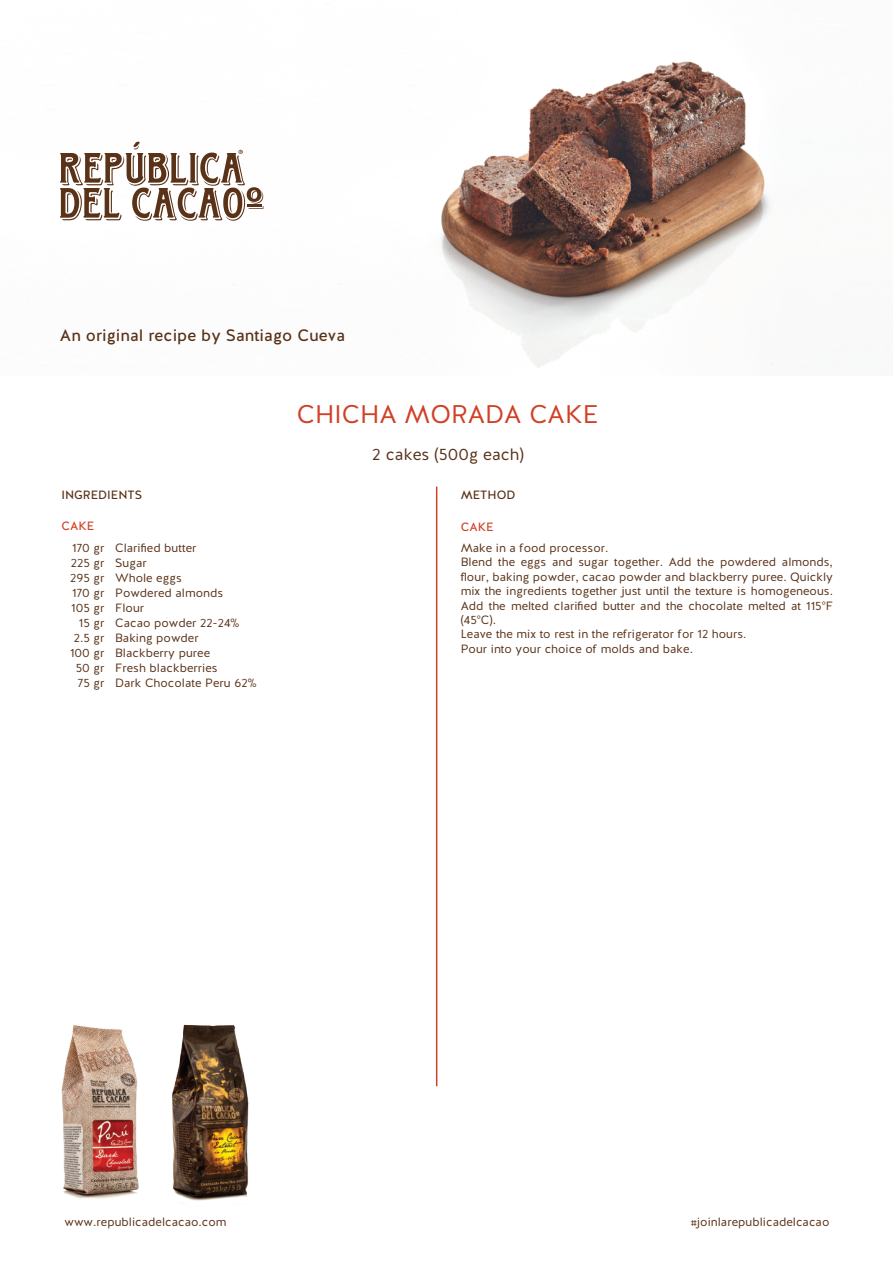
<style>
.page{position:relative;width:893px;height:1263px;background:#fff}
.page>*{position:absolute;margin:0;border:0;box-sizing:border-box;transform-origin:0 0}
.t1{font:25.5px "Halis R S Book";color:#d04127}
.t2{font:16.5px "Halis R";color:#593218}
.t3{font:16.5px "Halis R";color:#593218}
.t4{font:12px/15px "Halis R";color:#593218}
.t5{font:12px "Halis R S Regular";color:#593218}
.t6{font:12px "Halis R S Regular";color:#d04127}
</style>
<div class="page">
<img style="left:136px;top:61px;width:661px;height:307px">
<svg style="left:60px;top:142px;width:203px;height:79px"></svg>
<img style="left:61px;top:1025px;width:78px;height:174px">
<hr style="left:436px;top:486px;width:1px;height:600px;background:#d04127">
<img style="left:172px;top:1024px;width:77px;height:177px">
<h2 class="t2" style="left:60px;top:324px;width:287px">An original recipe by Santiago Cueva</h2>
<h1 class="t1" style="left:297px;top:398px;width:303px">CHICHA MORADA CAKE</h1>
<h2 class="t3" style="left:372px;top:444px;width:153px">2 cakes (500g each)</h2>
<p class="t5" style="left:61px;top:487px;width:82px">INGREDIENTS</p>
<p class="t5" style="left:461px;top:487px;width:56px">METHOD</p>
<p class="t6" style="left:61px;top:518px;width:34px">CAKE</p>
<p class="t6" style="left:461px;top:519px;width:34px">CAKE</p>
<p class="t4" style="left:70px;top:540px;width:36px;text-align:right">170 gr<br>225 gr<br>295 gr<br>170 gr<br>105 gr<br>15 gr<br>2.5 gr<br>100 gr<br>50 gr<br>75 gr</p>
<p class="t4" style="left:115px;top:540px;width:143px">Clarified butter<br>Sugar<br>Whole eggs<br>Powdered almonds<br>Flour<br>Cacao powder 22-24%<br>Baking powder<br>Blackberry puree<br>Fresh blackberries<br>Dark Chocolate Peru 62%</p>
<p class="t4" style="left:461px;top:541px;width:374px;line-height:14.4px">Make in a food processor.<br>Blend the eggs and sugar together. Add the powdered almonds, flour, baking powder, cacao powder and blackberry puree. Quickly mix the ingredients together just until the texture is homogeneous.<br>Add the melted clarified butter and the chocolate melted at 115°F (45°C).<br>Leave the mix to rest in the refrigerator for 12 hours.<br>Pour into your choice of molds and bake.</p>
<p class="t4" style="left:64px;top:1215px;width:164px">www.republicadelcacao.com</p>
<p class="t4" style="left:690px;top:1215px;width:141px">#joinlarepublicadelcacao</p>
</div>
